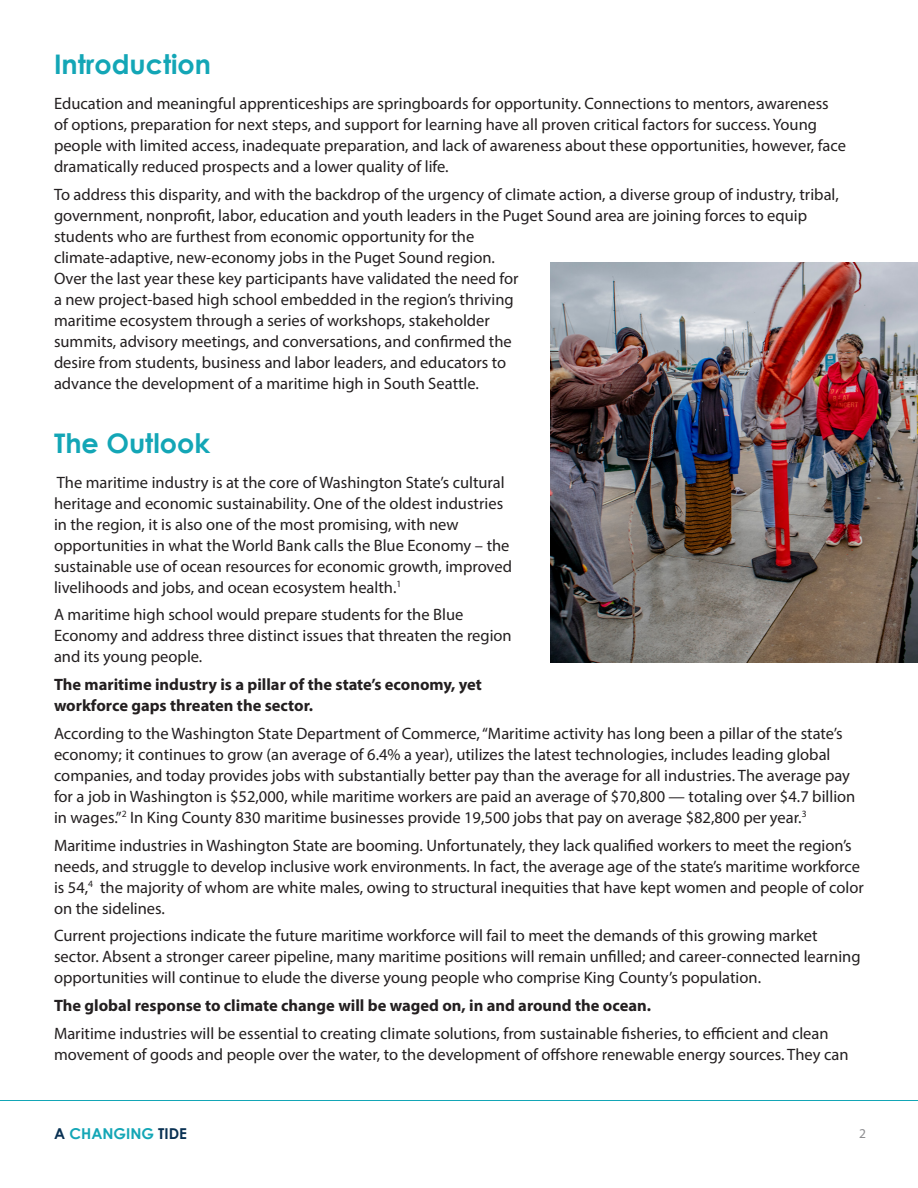
<style>
.page{position:relative;width:918px;height:1188px;background:#fff}
.page>*{position:absolute;margin:0;border:0;box-sizing:border-box;transform-origin:0 0}
.t1{font:700 27px "Century Gothic";color:#13a6b6}
.t2{font:16.5px/21px "Myriad Pro";color:#231f20}
.t3{font:700 16.5px/21px "Myriad Pro";color:#231f20}
.t4{font:700 15px "Century Gothic";color:#13a6b6}
.t5{font:13.5px "Myriad Pro";color:#8c8c8f}
.s1{color:#093153}
</style>
<div class="page">
<hr style="left:0;top:1100px;width:918px;height:1px;background:#13a6b6">
<img style="left:551px;top:263px;width:367px;height:399px">
<p class="t1" style="left:54px;top:44px;width:159px">Introduction</p>
<p class="t2" style="left:54px;top:92px;width:794px">Education and meaningful apprenticeships are springboards for opportunity. Connections to mentors, awareness of options, preparation for next steps, and support for learning have all proven critical factors for success. Young people with limited access, inadequate preparation, and lack of awareness about these opportunities, however, face dramatically reduced prospects and a lower quality of life.</p>
<p class="t2" style="left:54px;top:183px;width:786px">To address this disparity, and with the backdrop of the urgency of climate action, a diverse group of industry, tribal, government, nonprofit, labor, education and youth leaders in the Puget Sound area are joining forces to equip students who are furthest from economic opportunity for the<br>climate-adaptive, new-economy jobs in the Puget Sound region.<br>Over the last year these key participants have validated the need for<br>a new project-based high school embedded in the region’s thriving<br>maritime ecosystem through a series of workshops, stakeholder<br>summits, advisory meetings, and conversations, and confirmed the<br>desire from students, business and labor leaders, and educators to<br>advance the development of a maritime high in South Seattle.</p>
<p class="t1" style="left:54px;top:423px;width:158px">The Outlook</p>
<p class="t2" style="left:54px;top:471px;width:459px">The maritime industry is at the core of Washington State’s cultural heritage and economic sustainability. One of the oldest industries in the region, it is also one of the most promising, with new opportunities in what the World Bank calls the Blue Economy – the sustainable use of ocean resources for economic growth, improved livelihoods and jobs, and ocean ecosystem health.<sup>1</sup></p>
<p class="t2" style="left:54px;top:604px;width:459px">A maritime high school would prepare students for the Blue<br>Economy and address three distinct issues that threaten the region and its young people.</p>
<p class="t3" style="left:54px;top:673px;width:430px">The maritime industry is a pillar of the state’s economy, yet workforce gaps threaten the sector.</p>
<p class="t2" style="left:54px;top:722px;width:803px">According to the Washington State Department of Commerce, “Maritime activity has long been a pillar of the state’s economy; it continues to grow (an average of 6.4% a year), utilizes the latest technologies, includes leading global companies, and today provides jobs with substantially better pay than the average for all industries. The average pay for a job in Washington is $52,000, while maritime workers are paid an average of $70,800 — totaling over $4.7 billion in wages.”<sup>2</sup> In King County 830 maritime businesses provide 19,500 jobs that pay on average $82,800 per year.<sup>3</sup></p>
<p class="t2" style="left:54px;top:834px;width:811px">Maritime industries in Washington State are booming. Unfortunately, they lack qualified workers to meet the region’s needs, and struggle to develop inclusive work environments. In fact, the average age of the state’s maritime workforce is 54,<sup>4</sup> the majority of whom are white males, owing to structural inequities that have kept women and people of color on the sidelines.</p>
<p class="t2" style="left:54px;top:925px;width:808px">Current projections indicate the future maritime workforce will fail to meet the demands of this growing market sector. Absent a stronger career pipeline, many maritime positions will remain unfilled; and career-connected learning opportunities will continue to elude the diverse young people who comprise King County’s population.</p>
<p class="t3" style="left:54px;top:994px;width:599px">The global response to climate change will be waged on, in and around the ocean.</p>
<p class="t2" style="left:54px;top:1022px;width:796px">Maritime industries will be essential to creating climate solutions, from sustainable fisheries, to efficient and clean movement of goods and people over the water, to the development of offshore renewable energy sources. They can</p>
<p class="t4" style="left:54px;top:1123px;width:134px"><span class="s1">A</span> CHANGING <span class="s1">TIDE</span></p>
<p class="t5" style="left:859px;top:1125px;width:8px">2</p>
</div>
